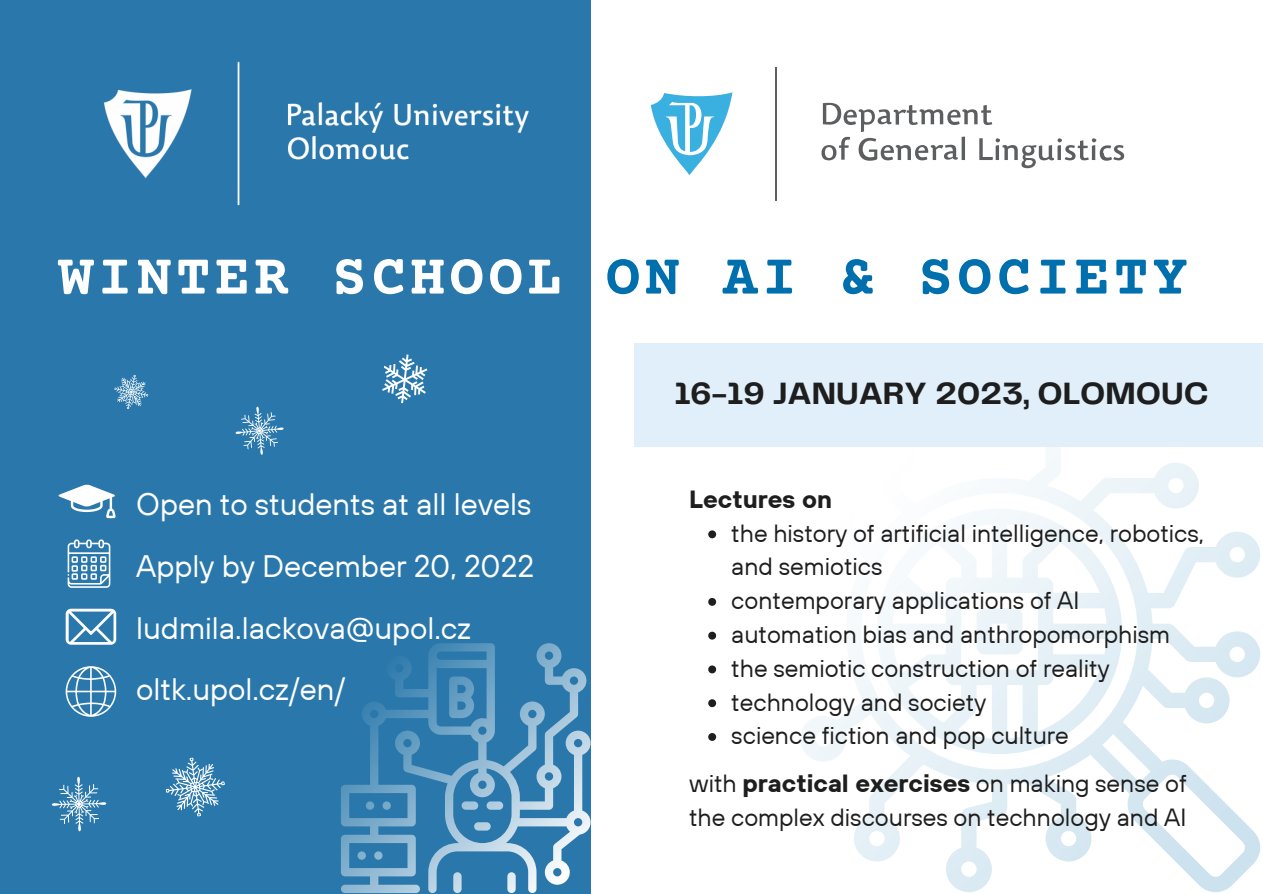
<style>
.page{position:relative;width:1263px;height:894px;background:#fff}
.page>*{position:absolute;margin:0;border:0;box-sizing:border-box;transform-origin:0 0}
.t1{font:700 58.35px "Courier Prime";letter-spacing:.07em;color:#fff}
.t2{font:700 31.95px "Telegraf";color:#1e1e1e}
.t3{font:31.05px/61.8px "TT Hoves";color:#fff}
.t4{font:24.75px/33.8px "TT Hoves";color:#1e1e1e}
.t5{font:700 24.75px "TT Hoves";color:#1e1e1e}
.s1{color:#006fad}
.s2{font-weight:700}
</style>
<div class="page">
<div style="left:0;top:0;width:590px;height:893px;background:#2a78ab"></div>
<svg style="left:801px;top:447px;width:459px;height:444px"></svg>
<svg style="left:976px;top:608px;width:46px;height:46px"></svg>
<div style="left:634px;top:343px;width:629px;height:104px;background:#e0effa"></div>
<img style="left:104px;top:61px;width:425px;height:145px">
<svg style="left:51px;top:776px;width:56px;height:56px"></svg>
<svg style="left:166px;top:757px;width:59px;height:60px"></svg>
<svg style="left:382px;top:354px;width:46px;height:50px"></svg>
<svg style="left:114px;top:375px;width:35px;height:34px"></svg>
<svg style="left:235px;top:406px;width:49px;height:49px"></svg>
<svg style="left:58px;top:484px;width:58px;height:34px"></svg>
<svg style="left:68px;top:539px;width:42px;height:48px"></svg>
<svg style="left:66px;top:608px;width:50px;height:36px"></svg>
<svg style="left:66px;top:666px;width:50px;height:50px"></svg>
<svg style="left:341px;top:643px;width:250px;height:249px"></svg>
<hr style="left:775px;top:67px;width:2px;height:133px;background:#5d5e60">
<svg style="left:821px;top:102px;width:303px;height:66px"></svg>
<svg style="left:651px;top:92px;width:81px;height:83px"></svg>
<svg style="left:708px;top:530px;width:8px;height:8px"></svg>
<svg style="left:708px;top:598px;width:8px;height:7px"></svg>
<svg style="left:708px;top:631px;width:8px;height:8px"></svg>
<svg style="left:708px;top:665px;width:8px;height:8px"></svg>
<svg style="left:708px;top:699px;width:8px;height:8px"></svg>
<svg style="left:708px;top:733px;width:8px;height:7px"></svg>
<h1 class="t1" style="left:58px;top:248px;width:1131px">WINTER SCHOOL <span class="s1">ON AI &amp; SOCIETY</span></h1>
<p class="t3" style="left:136px;top:472px;width:399px">Open to students at all levels<br>Apply by December 20, 2022 ludmila.lackova@upol.cz oltk.upol.cz/en/</p>
<p class="t2" style="left:674px;top:379px;width:536px">16-19 JANUARY 2023, OLOMOUC</p>
<p class="t5" style="left:689px;top:483px;width:144px">Lectures on</p>
<p class="t4" style="left:731px;top:515px;width:474px">the history of artificial intelligence, robotics, and semiotics<br>contemporary applications of AI automation bias and anthropomorphism the semiotic construction of reality technology and society<br>science fiction and pop culture</p>
<p class="t4" style="left:689px;top:766px;width:499px">with <span class="s2">practical exercises</span> on making sense of the complex discourses on technology and AI</p>
</div>
